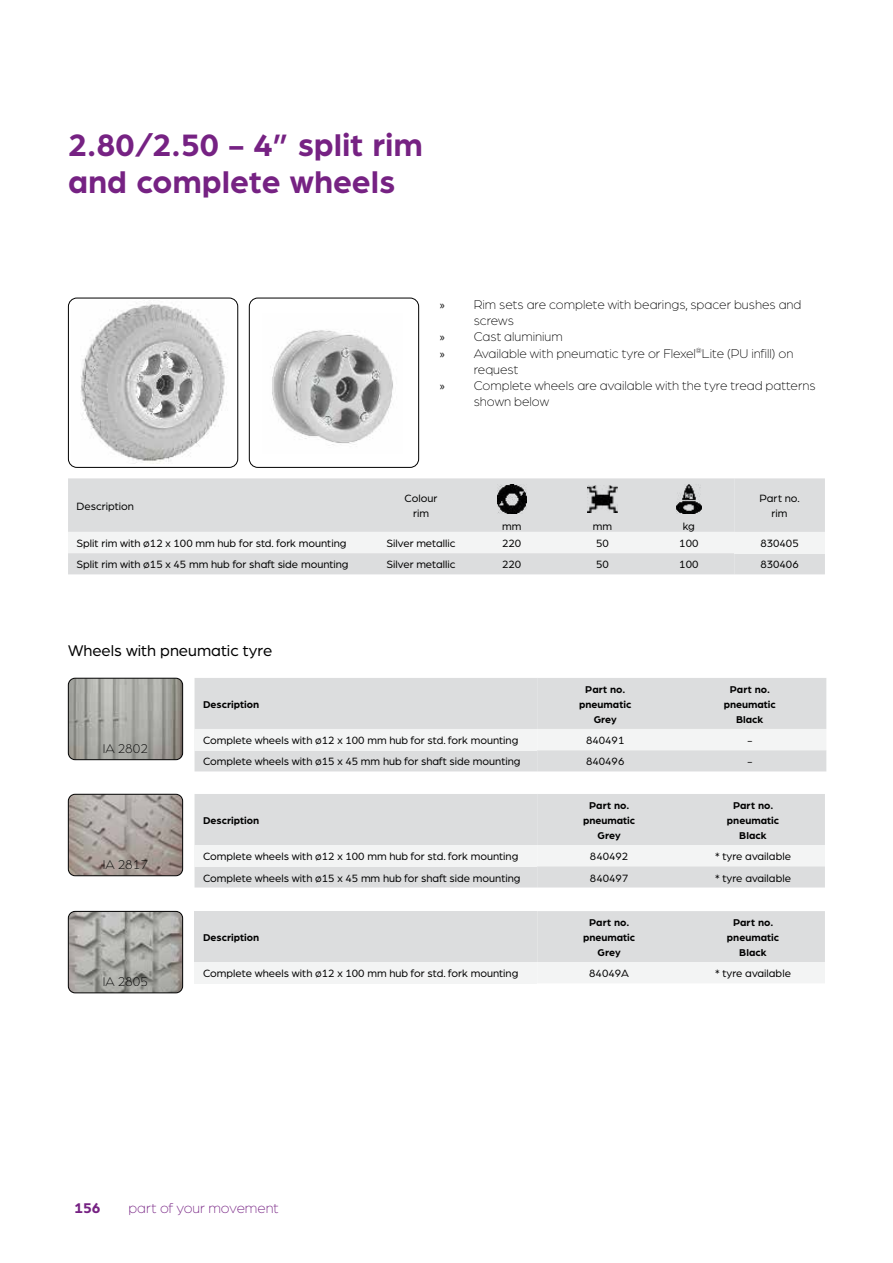
<style>
.page{position:relative;width:893px;height:1263px;background:#fff}
.page>*{position:absolute;margin:0;border:0;box-sizing:border-box;transform-origin:0 0}
.t1{font:700 33px/37.5px "Arboria";color:#762283}
.t2{font:16.5px "Arboria";color:#000}
.t3{font:300 15px "Arboria";color:#762283}
.t4{font:700 15px "Arboria";color:#762283}
.t5{font:300 13.5px "Arboria";color:#000}
.t6{font:11.25px/15px "Arboria";color:#000;text-align:center}
.t7{font:700 10.5px/15px "Arboria";color:#000;text-align:center}
.s1{font-family:"Myriad Pro";font-weight:400;font-size:12px}
</style>
<div class="page">
<img style="left:68px;top:794px;width:115px;height:82px">
<div style="left:68px;top:794px;width:115px;height:82px;border:1px solid #000;border-radius:7px"></div>
<img style="left:68px;top:678px;width:115px;height:82px">
<div style="left:68px;top:678px;width:115px;height:82px;border:1px solid #000;border-radius:7px"></div>
<img style="left:68px;top:911px;width:115px;height:82px">
<div style="left:68px;top:911px;width:115px;height:82px;border:1px solid #000;border-radius:7px"></div>
<div style="left:195px;top:911px;width:342px;height:51px;background:#dcddde"></div>
<div style="left:195px;top:962px;width:342px;height:21px;background:#f3f4f4"></div>
<svg style="left:537px;top:911px;width:288px;height:72px"></svg>
<svg style="left:195px;top:678px;width:631px;height:93px"></svg>
<svg style="left:195px;top:794px;width:630px;height:93px"></svg>
<svg style="left:68px;top:478px;width:757px;height:96px"></svg>
<div style="left:734px;top:532px;width:91px;height:21px;background:#f3f4f4"></div>
<img style="left:497px;top:484px;width:29px;height:29px">
<img style="left:588px;top:485px;width:29px;height:27px">
<img style="left:676px;top:484px;width:26px;height:29px">
<img style="left:80px;top:303px;width:147px;height:160px">
<div style="left:68px;top:298px;width:170px;height:170px;border:1px solid #000;border-radius:9px"></div>
<img style="left:270px;top:330px;width:123px;height:115px">
<div style="left:249px;top:298px;width:170px;height:170px;border:1px solid #000;border-radius:9px"></div>
<h1 class="t1" style="left:68px;top:124px;width:356px">2.80/2.50 - 4” split rim and complete wheels</h1>
<p class="t5" style="left:440px;top:296px;width:363px"><span class="s1">»</span> Rim sets are complete with bearings, spacer bushes and</p>
<p class="t5" style="left:474px;top:312px;width:42px">screws</p>
<p class="t5" style="left:440px;top:328px;width:124px"><span class="s1">»</span> Cast aluminium</p>
<p class="t5" style="left:440px;top:345px;width:355px"><span class="s1">»</span> Available with pneumatic tyre or Flexel<sup>®</sup>Lite (PU infill) on</p>
<p class="t5" style="left:474px;top:361px;width:46px">request</p>
<p class="t5" style="left:440px;top:377px;width:377px"><span class="s1">»</span> Complete wheels are available with the tyre tread patterns</p>
<p class="t5" style="left:474px;top:393px;width:77px">shown below</p>
<p class="t6" style="left:77px;top:498px;width:59px">Description</p>
<p class="t6" style="left:405px;top:490px;width:34px">Colour rim</p>
<p class="t6" style="left:759px;top:490px;width:42px">Part no. rim</p>
<p class="t6" style="left:502px;top:518px;width:21px">mm</p>
<p class="t6" style="left:593px;top:518px;width:21px">mm</p>
<p class="t6" style="left:683px;top:518px;width:14px">kg</p>
<p class="t6" style="left:77px;top:535px;width:271px">Split rim with ø12 x 100 mm hub for std. fork mounting</p>
<p class="t6" style="left:386px;top:535px;width:71px">Silver metallic</p>
<p class="t6" style="left:502px;top:535px;width:21px">220</p>
<p class="t6" style="left:596px;top:535px;width:14px">50</p>
<p class="t6" style="left:679px;top:535px;width:21px">100</p>
<p class="t6" style="left:760px;top:535px;width:40px">830405</p>
<p class="t6" style="left:77px;top:557px;width:274px">Split rim with ø15 x 45 mm hub for shaft side mounting</p>
<p class="t6" style="left:386px;top:557px;width:71px">Silver metallic</p>
<p class="t6" style="left:502px;top:557px;width:21px">220</p>
<p class="t6" style="left:596px;top:557px;width:14px">50</p>
<p class="t6" style="left:679px;top:557px;width:21px">100</p>
<p class="t6" style="left:760px;top:557px;width:40px">830406</p>
<h2 class="t2" style="left:68px;top:640px;width:206px">Wheels with pneumatic tyre</h2>
<p class="t7" style="left:203px;top:696px;width:58px">Description</p>
<p class="t7" style="left:579px;top:681px;width:54px">Part no. pneumatic<br>Grey</p>
<p class="t7" style="left:724px;top:681px;width:54px">Part no. pneumatic<br>Black</p>
<p class="t5" style="left:103px;top:740px;width:47px">IA 2802</p>
<p class="t5" style="left:103px;top:856px;width:47px">IA 2817</p>
<p class="t5" style="left:103px;top:973px;width:47px">IA 2805</p>
<p class="t6" style="left:203px;top:732px;width:317px">Complete wheels with ø12 x 100 mm hub for std. fork mounting</p>
<p class="t6" style="left:586px;top:732px;width:40px">840491</p>
<p class="t6" style="left:747px;top:732px;width:6px">-</p>
<p class="t6" style="left:203px;top:754px;width:319px">Complete wheels with ø15 x 45 mm hub for shaft side mounting</p>
<p class="t6" style="left:586px;top:754px;width:40px">840496</p>
<p class="t6" style="left:747px;top:754px;width:6px">-</p>
<p class="t7" style="left:203px;top:812px;width:58px">Description</p>
<p class="t7" style="left:583px;top:797px;width:54px">Part no. pneumatic<br>Grey</p>
<p class="t7" style="left:727px;top:797px;width:54px">Part no. pneumatic<br>Black</p>
<p class="t6" style="left:203px;top:848px;width:317px">Complete wheels with ø12 x 100 mm hub for std. fork mounting</p>
<p class="t6" style="left:590px;top:848px;width:40px">840492</p>
<p class="t6" style="left:715px;top:848px;width:77px">* tyre available</p>
<p class="t6" style="left:203px;top:870px;width:319px">Complete wheels with ø15 x 45 mm hub for shaft side mounting</p>
<p class="t6" style="left:590px;top:870px;width:40px">840497</p>
<p class="t6" style="left:715px;top:870px;width:77px">* tyre available</p>
<p class="t7" style="left:203px;top:929px;width:58px">Description</p>
<p class="t7" style="left:583px;top:914px;width:54px">Part no. pneumatic<br>Grey</p>
<p class="t7" style="left:727px;top:914px;width:54px">Part no. pneumatic<br>Black</p>
<p class="t6" style="left:203px;top:966px;width:317px">Complete wheels with ø12 x 100 mm hub for std. fork mounting</p>
<p class="t6" style="left:589px;top:966px;width:41px">84049A</p>
<p class="t6" style="left:715px;top:966px;width:77px">* tyre available</p>
<h3 class="t4" style="left:74px;top:1197px;width:28px">156</h3>
<h3 class="t3" style="left:128px;top:1198px;width:152px">part of your movement</h3>
</div>
